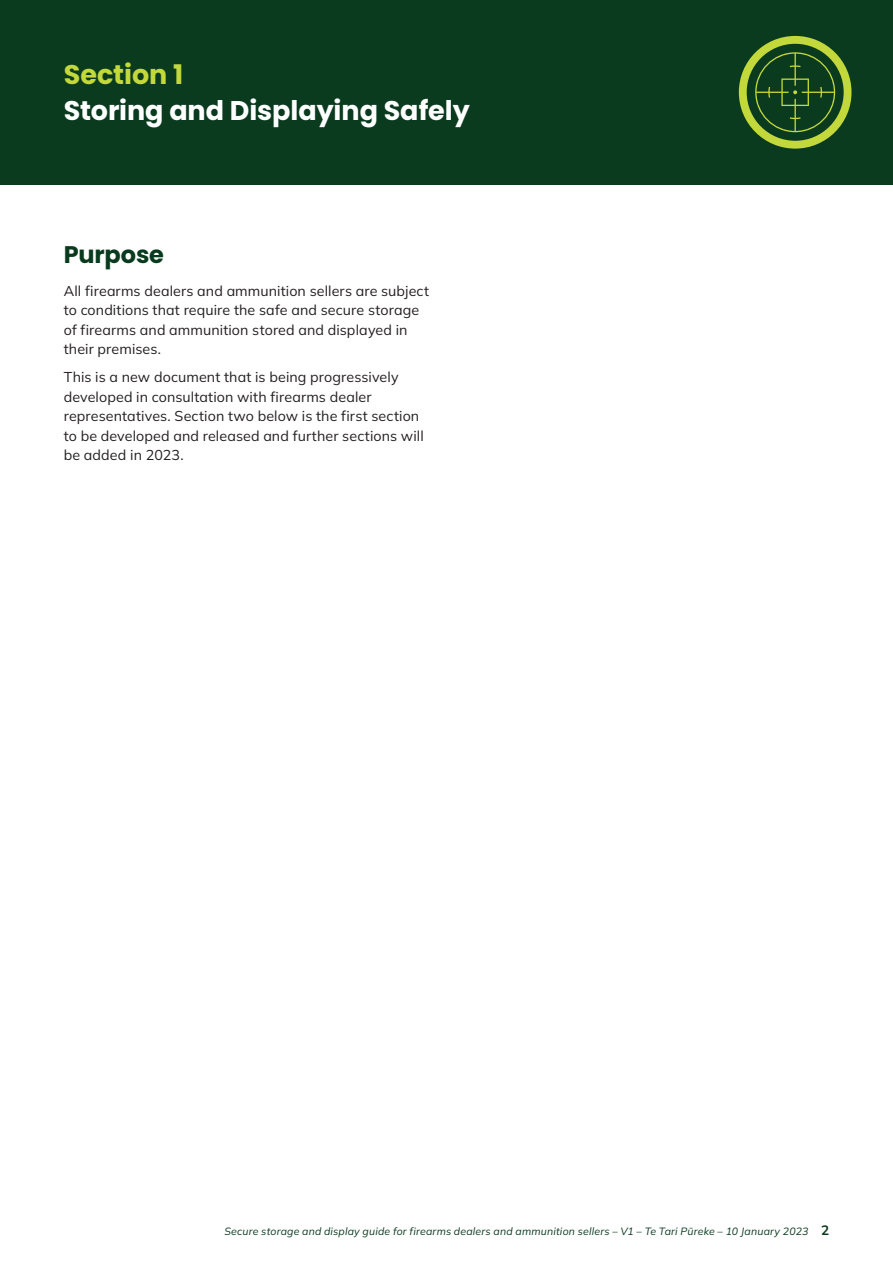
<style>
.page{position:relative;width:893px;height:1263px;background:#fff}
.page>*{position:absolute;margin:0;border:0;box-sizing:border-box;transform-origin:0 0}
.t1{font:700 27px "Poppins";letter-spacing:-.005em;color:#fff}
.t2{font:700 27px "Poppins";letter-spacing:-.005em;color:#c3d839}
.t3{font:700 24px "Poppins";letter-spacing:-.01em;color:#083b1e}
.t4{font:14.25px/19.5px "Mulish";letter-spacing:.01em;color:#231f20}
.t5{font:italic 10.5px "Mulish";letter-spacing:.02em;color:#0a3b1f}
.s1{font-weight:700;font-style:normal;font-size:13.5px;color:#083b1e}
</style>
<div class="page">
<div style="left:0;top:0;width:893px;height:185px;background:#0a3b1f"></div>
<svg style="left:739px;top:36px;width:112px;height:113px"></svg>
<h1 class="t2" style="left:64px;top:59px;width:121px">Section 1</h1>
<h1 class="t1" style="left:64px;top:95px;width:408px">Storing and Displaying Safely</h1>
<h2 class="t3" style="left:64px;top:241px;width:102px">Purpose</h2>
<p class="t4" style="left:64px;top:280px;width:367px">All firearms dealers and ammunition sellers are subject to conditions that require the safe and secure storage of firearms and ammunition stored and displayed in their premises.</p>
<p class="t4" style="left:64px;top:367px;width:361px">This is a new document that is being progressively developed in consultation with firearms dealer representatives. Section two below is the first section to be developed and released and further sections will be added in 2023.</p>
<p class="t5" style="left:224px;top:1224px;width:606px">Secure storage and display guide for firearms dealers and ammunition sellers – V1 – Te Tari Pūreke – 10 January 2023 <span class="s1">2</span></p>
</div>
